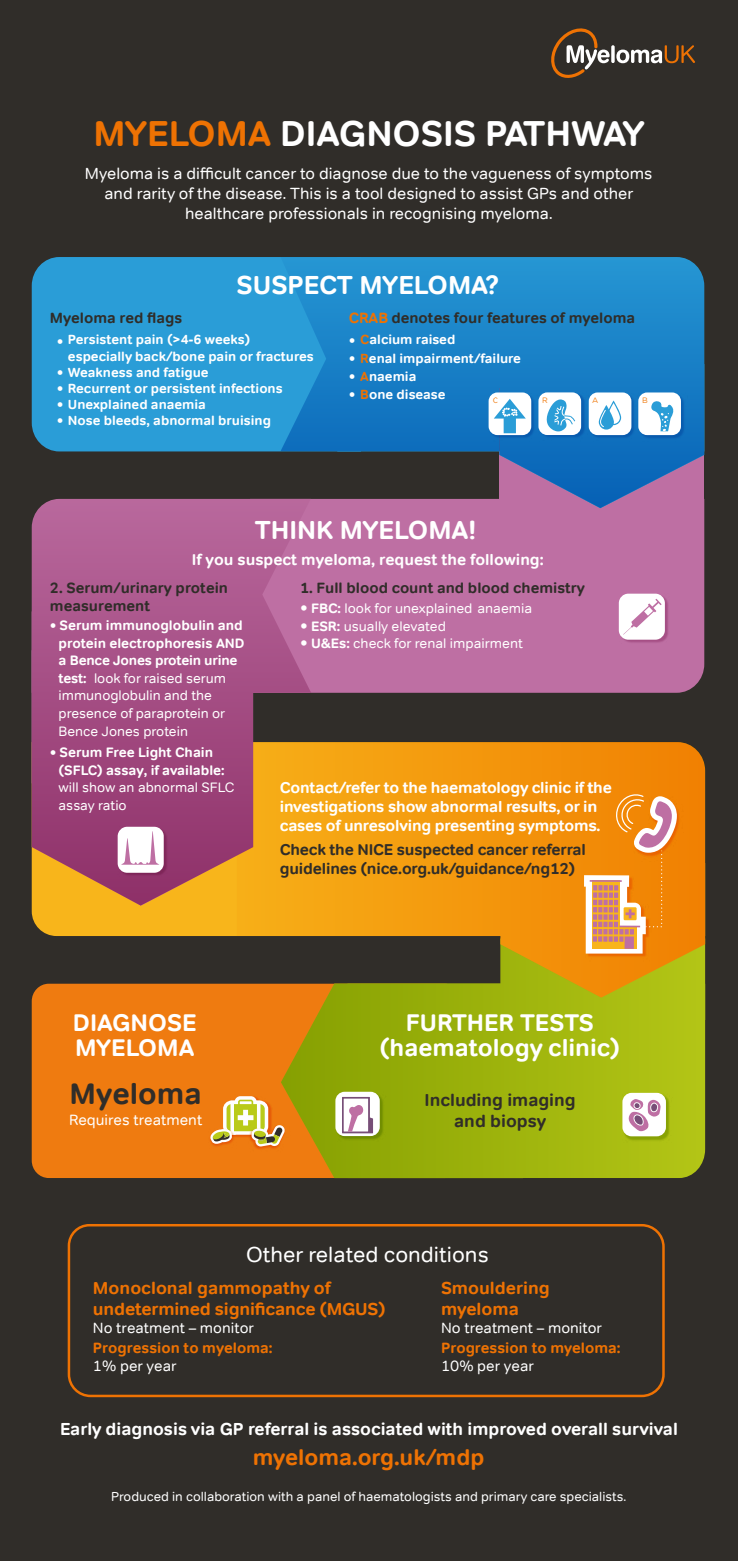
<style>
.page{position:relative;width:738px;height:1561px;background:#fff}
.page>*{position:absolute;margin:0;border:0;box-sizing:border-box;transform-origin:0 0}
.t1{font:700 36.25px "Tondo";color:#fff}
.t2{font:700 30px "Tondo";color:#302d29}
.t3{font:700 26.25px "Tondo";color:#fff}
.t4{font:700 24.25px/24.2px "Tondo";color:#fff;text-align:center}
.t5{font:700 22.5px "Tondo";color:#ee7203}
.t6{font:21.88px "Tondo";color:#fff}
.t7{font:700 17.5px/21px "Tondo";color:#ee7203}
.t8{font:700 17.5px "Tondo";color:#fff}
.t9{font:700 17.5px/21px "Tondo";color:#302d29;text-align:center}
.t10{font:16.25px/20px "Tondo";color:#fff;text-align:center}
.t11{font:700 15.75px/19px "Tondo";letter-spacing:-.01em;color:#fff}
.t12{font:700 15.75px/19px "Tondo";letter-spacing:-.01em;color:#302d29}
.t13{font:700 15px/18px "Tondo";color:#302d29}
.t14{font:15px "Tondo";color:#fff}
.t15{font:700 15px "Tondo";color:#ee7203}
.t16{font:13.75px/17.5px "Tondo";color:#fff}
.t17{font:700 13.75px/17.5px "Tondo";color:#fff}
.t18{font:700 13.38px/16px "Tondo";color:#fff}
.t19{font:13.12px "Tondo";color:#fff}
.t20{font:7.88px "Gotham Rounded";color:#ef7b10}
.s1{color:#ee7203}
.s2{font-weight:700}
</style>
<div class="page">
<div style="left:0;top:0;width:737px;height:514px;background:#302d29"></div>
<div style="left:0;top:514px;width:737px;height:524px;background:#302d29"></div>
<div style="left:0;top:1035px;width:737px;height:526px;background:#302d29"></div>
<div style="left:311px;top:508px;width:382px;height:185px;background:#be6fa3"></div>
<div style="left:32px;top:984px;width:429px;height:194px;background:#ef7b10;border-radius:17px"></div>
<div style="left:32px;top:906px;width:205px;height:30px;background:#f8b51b"></div>
<svg style="left:237px;top:742px;width:462px;height:242px;background:#e99610"></svg>
<div style="left:32px;top:257px;width:248px;height:194px;background:#2a9dd7"></div>
<div style="left:499px;top:388px;width:204px;height:162px;background:#be6fa3"></div>
<svg style="left:280px;top:257px;width:423px;height:251px;background:#247bb4"></svg>
<svg style="left:32px;top:499px;width:279px;height:406px;background:#b86b74"></svg>
<svg style="left:281px;top:938px;width:297px;height:240px"></svg>
<div style="left:578px;top:1049px;width:128px;height:129px;background:#acbf13"></div>
<div style="left:622px;top:1093px;width:43px;height:43px;background:#fff;border-radius:9px"></div>
<svg style="left:628px;top:1099px;width:32px;height:33px"></svg>
<div style="left:292px;top:1049px;width:135px;height:130px;background:#91a907"></div>
<div style="left:335px;top:1092px;width:44px;height:44px;background:#fff;border-radius:9px"></div>
<svg style="left:342px;top:1097px;width:31px;height:36px"></svg>
<img style="left:281px;top:1051px;width:35px;height:29px">
<img style="left:254px;top:1080px;width:75px;height:99px">
<svg style="left:210px;top:1096px;width:74px;height:50px"></svg>
<img style="left:678px;top:349px;width:27px;height:133px">
<img style="left:445px;top:349px;width:50px;height:133px">
<div style="left:488px;top:392px;width:43px;height:43px;background:#fff;border-radius:9px"></div>
<img style="left:628px;top:349px;width:50px;height:15px">
<div style="left:495px;top:349px;width:133px;height:15px;background:#1981c7"></div>
<div style="left:575px;top:550px;width:130px;height:137px;background:#be6fa3"></div>
<div style="left:618px;top:594px;width:46px;height:46px;background:#fff;border-radius:10px"></div>
<img style="left:75px;top:865px;width:136px;height:55px">
<div style="left:118px;top:827px;width:46px;height:46px;background:#fff;border-radius:10px"></div>
<svg style="left:493px;top:364px;width:210px;height:144px"></svg>
<div style="left:68px;top:1224px;width:596px;height:173px;border:2px solid #ee7203;border-radius:21px"></div>
<div style="left:589px;top:753px;width:117px;height:147px;background:#f18604"></div>
<svg style="left:500px;top:792px;width:204px;height:281px;background:#d6a11a"></svg>
<svg style="left:624px;top:599px;width:37px;height:35px"></svg>
<svg style="left:551px;top:28px;width:58px;height:50px"></svg>
<svg style="left:610px;top:45px;width:4px;height:18px"></svg>
<svg style="left:616px;top:45px;width:78px;height:18px"></svg>
<svg style="left:349px;top:338px;width:5px;height:5px"></svg>
<svg style="left:349px;top:356px;width:5px;height:5px"></svg>
<svg style="left:349px;top:374px;width:5px;height:5px"></svg>
<svg style="left:349px;top:393px;width:5px;height:4px"></svg>
<svg style="left:58px;top:339px;width:4px;height:5px"></svg>
<svg style="left:58px;top:370px;width:4px;height:5px"></svg>
<svg style="left:58px;top:386px;width:4px;height:5px"></svg>
<svg style="left:58px;top:402px;width:4px;height:5px"></svg>
<svg style="left:58px;top:418px;width:4px;height:5px"></svg>
<svg style="left:301px;top:605px;width:5px;height:6px"></svg>
<svg style="left:301px;top:623px;width:5px;height:5px"></svg>
<svg style="left:301px;top:640px;width:5px;height:6px"></svg>
<svg style="left:51px;top:624px;width:4px;height:4px"></svg>
<svg style="left:32px;top:650px;width:204px;height:215px;background:#a24c7f"></svg>
<h1 class="t1" style="left:93px;top:111px;width:552px"><span class="s1">MYELOMA</span> DIAGNOSIS PATHWAY</h1>
<p class="t10" style="left:85px;top:163px;width:568px">Myeloma is a difficult cancer to diagnose due to the vagueness of symptoms and rarity of the disease. This is a tool designed to assist GPs and other healthcare professionals in recognising myeloma.</p>
<h3 class="t3" style="left:236px;top:269px;width:264px">SUSPECT MYELOMA?</h3>
<p class="t13" style="left:50px;top:309px;width:134px">Myeloma red flags</p>
<p class="t18" style="left:68px;top:332px;width:247px">Persistent pain (&gt;4-6 weeks) especially back/bone pain or fractures<br>Weakness and fatigue<br>Recurrent or persistent infections<br>Unexplained anaemia<br>Nose bleeds, abnormal bruising</p>
<p class="t13" style="left:348px;top:309px;width:288px"><span class="s1">CRAB</span> denotes four features of myeloma</p>
<p class="t18" style="left:360px;top:331px;width:162px;line-height:18.2px"><span class="s1">C</span>alcium raised<br><span class="s1">R</span>enal impairment/failure<br><span class="s1">A</span>naemia<br><span class="s1">B</span>one disease</p>
<p class="t20" style="left:492px;top:395px;width:7px">C</p>
<p class="t20" style="left:542px;top:395px;width:7px">R</p>
<p class="t20" style="left:591px;top:395px;width:8px">A</p>
<p class="t20" style="left:641px;top:395px;width:7px">B</p>
<h3 class="t3" style="left:254px;top:514px;width:223px">THINK MYELOMA!</h3>
<p class="t11" style="left:192px;top:550px;width:353px">If you suspect myeloma, request the following:</p>
<p class="t13" style="left:300px;top:579px;width:286px">1. Full blood count and blood chemistry</p>
<p class="t16" style="left:311px;top:600px;width:222px"><span class="s2">FBC:</span> look for unexplained anaemia<br><span class="s2">ESR:</span> usually elevated<br><span class="s2">U&amp;Es:</span> check for renal impairment</p>
<p class="t13" style="left:50px;top:579px;width:179px">2. Serum/urinary protein measurement</p>
<p class="t16" style="left:59px;top:617px;width:187px"><span class="s2">Serum immunoglobulin and protein electrophoresis AND a Bence Jones protein urine test:</span> look for raised serum immunoglobulin and the presence of paraprotein or<br>Bence Jones protein</p>
<p class="t17" style="left:59px;top:744px;width:167px">Serum Free Light Chain (SFLC) assay, if available:</p>
<p class="t16" style="left:59px;top:779px;width:177px">will show an abnormal SFLC assay ratio</p>
<p class="t11" style="left:279px;top:778px;width:333px">Contact/refer to the haematology clinic if the investigations show abnormal results, or in cases of unresolving presenting symptoms.</p>
<p class="t12" style="left:279px;top:840px;width:307px">Check the NICE suspected cancer referral guidelines (nice.org.uk/guidance/ng12)</p>
<h3 class="t4" style="left:73px;top:1011px;width:125px;text-align:left">DIAGNOSE<br>MYELOMA</h3>
<h2 class="t2" style="left:70px;top:1075px;width:133px">Myeloma</h2>
<p class="t14" style="left:69px;top:1110px;width:135px">Requires treatment</p>
<h3 class="t4" style="left:379px;top:1011px;width:242px">FURTHER TESTS (haematology clinic)</h3>
<p class="t9" style="left:424px;top:1089px;width:152px">Including imaging and biopsy</p>
<h3 class="t6" style="left:246px;top:1241px;width:244px">Other related conditions</h3>
<p class="t7" style="left:93px;top:1277px;width:294px">Monoclonal gammopathy of undetermined significance (MGUS)</p>
<p class="t14" style="left:93px;top:1318px;width:162px">No treatment – monitor</p>
<p class="t15" style="left:93px;top:1338px;width:181px">Progression to myeloma:</p>
<p class="t14" style="left:93px;top:1357px;width:85px">1% per year</p>
<p class="t7" style="left:440px;top:1277px;width:110px">Smouldering myeloma</p>
<p class="t14" style="left:440px;top:1318px;width:162px">No treatment – monitor</p>
<p class="t15" style="left:440px;top:1338px;width:181px">Progression to myeloma:</p>
<p class="t14" style="left:440px;top:1357px;width:94px">10% per year</p>
<p class="t8" style="left:60px;top:1418px;width:619px">Early diagnosis via GP referral is associated with improved overall survival</p>
<h3 class="t5" style="left:252px;top:1443px;width:233px">myeloma.org.uk/mdp</h3>
<p class="t19" style="left:111px;top:1488px;width:516px">Produced in collaboration with a panel of haematologists and primary care specialists.</p>
</div>
